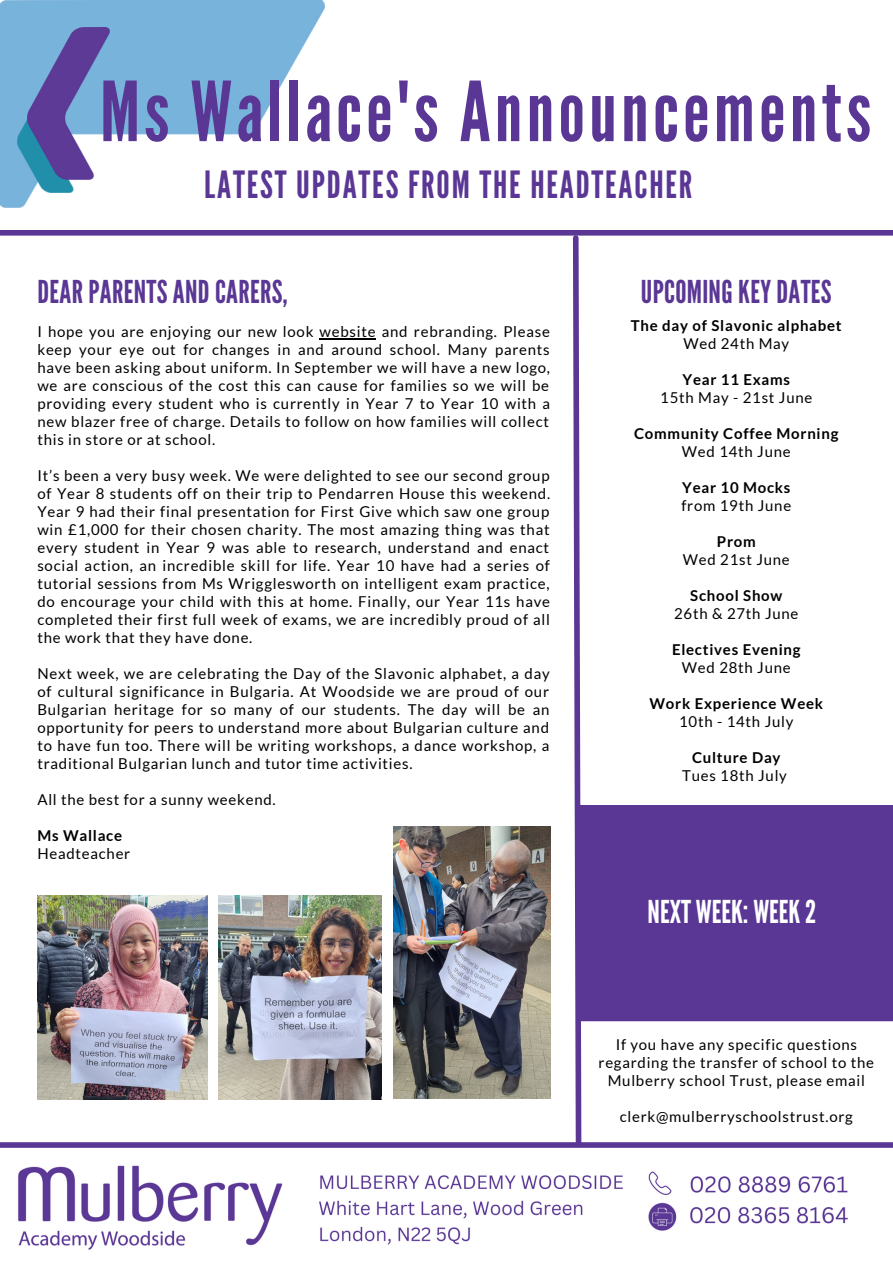
<style>
.page{position:relative;width:893px;height:1264px;background:#fff}
.page>*{position:absolute;margin:0;border:0;box-sizing:border-box;transform-origin:0 0}
.t1{font:82.5px "League Gothic";letter-spacing:.05em;color:#5a3795}
.t2{font:37.5px "League Gothic";letter-spacing:.05em;color:#5a3795}
.t3{font:31.5px "League Gothic";letter-spacing:.01em;color:#5a3795}
.t4{font:31.5px "League Gothic";color:#fff}
.t5{font:15px/18px "Lato";letter-spacing:.05em;color:#000;text-align:justify}
.t6{font:700 15px "Lato";letter-spacing:.05em;color:#000}
</style>
<div class="page">
<div style="left:0;top:230px;width:892px;height:6px;background:#5a3795"></div>
<svg style="left:570px;top:235px;width:14px;height:907px"></svg>
<div style="left:580px;top:1015px;width:312px;height:6px;background:#5a3795"></div>
<img style="left:18px;top:1165px;width:830px;height:85px">
<div style="left:0;top:1142px;width:892px;height:5px;background:#5a3795"></div>
<div style="left:577px;top:805px;width:315px;height:213px;background:#5a3795"></div>
<img style="left:0;top:0;width:325px;height:208px">
<img style="left:18px;top:65px;width:68px;height:127px">
<img style="left:28px;top:27px;width:82px;height:152px">
<img style="left:393px;top:826px;width:158px;height:272px">
<img style="left:37px;top:895px;width:170px;height:204px">
<img style="left:219px;top:895px;width:163px;height:204px">
<hr style="left:319px;top:338px;width:57px;height:1px;background:#000">
<p class="t1" style="left:100px;top:64px;width:772px">Ms Wallace's Announcements</p>
<p class="t2" style="left:204px;top:163px;width:489px">LATEST UPDATES FROM THE HEADTEACHER</p>
<p class="t3" style="left:38px;top:273px;width:251px">DEAR PARENTS AND CARERS,</p>
<p class="t5" style="left:37px;top:322px;width:514px">I hope you are enjoying our new look website and rebranding. Please keep your eye out for changes in and around school. Many parents have been asking about uniform. In September we will have a new logo, we are conscious of the cost this can cause for families so we will be providing every student who is currently in Year 7 to Year 10 with a new blazer free of charge. Details to follow on how families will collect this in store or at school.</p>
<p class="t5" style="left:37px;top:466px;width:514px">It’s been a very busy week. We were delighted to see our second group of Year 8 students off on their trip to Pendarren House this weekend.<br>Year 9 had their final presentation for First Give which saw one group win £1,000 for their chosen charity. The most amazing thing was that every student in Year 9 was able to research, understand and enact social action, an incredible skill for life. Year 10 have had a series of tutorial sessions from Ms Wrigglesworth on intelligent exam practice, do encourage your child with this at home. Finally, our Year 11s have completed their first full week of exams, we are incredibly proud of all the work that they have done.</p>
<p class="t5" style="left:37px;top:664px;width:514px">Next week, we are celebrating the Day of the Slavonic alphabet, a day of cultural significance in Bulgaria. At Woodside we are proud of our Bulgarian heritage for so many of our students. The day will be an opportunity for peers to understand more about Bulgarian culture and to have fun too. There will be writing workshops, a dance workshop, a traditional Bulgarian lunch and tutor time activities.</p>
<p class="t5" style="left:37px;top:790px;width:240px">All the best for a sunny weekend.</p>
<p class="t6" style="left:37px;top:826px;width:86px">Ms Wallace</p>
<p class="t5" style="left:37px;top:844px;width:94px">Headteacher</p>
<p class="t3" style="left:641px;top:273px;width:192px">UPCOMING KEY DATES</p>
<p class="t6" style="left:631px;top:316px;width:212px">The day of Slavonic alphabet</p>
<p class="t5" style="left:683px;top:334px;width:107px">Wed 24th May</p>
<p class="t6" style="left:682px;top:370px;width:109px">Year 11 Exams</p>
<p class="t5" style="left:660px;top:388px;width:153px">15th May - 21st June</p>
<p class="t6" style="left:634px;top:424px;width:206px">Community Coffee Morning</p>
<p class="t5" style="left:682px;top:442px;width:110px">Wed 14th June</p>
<p class="t6" style="left:682px;top:478px;width:110px">Year 10 Mocks</p>
<p class="t5" style="left:681px;top:496px;width:111px">from 19th June</p>
<p class="t6" style="left:716px;top:532px;width:40px">Prom</p>
<p class="t5" style="left:682px;top:550px;width:108px">Wed 21st June</p>
<p class="t6" style="left:690px;top:586px;width:94px">School Show</p>
<p class="t5" style="left:674px;top:604px;width:126px">26th &amp; 27th June</p>
<p class="t6" style="left:672px;top:640px;width:130px">Electives Evening</p>
<p class="t5" style="left:682px;top:658px;width:110px">Wed 28th June</p>
<p class="t6" style="left:649px;top:694px;width:175px">Work Experience Week</p>
<p class="t5" style="left:679px;top:712px;width:116px">10th - 14th July</p>
<p class="t6" style="left:692px;top:748px;width:90px">Culture Day</p>
<p class="t5" style="left:682px;top:766px;width:106px">Tues 18th July</p>
<p class="t4" style="left:647px;top:894px;width:170px">NEXT WEEK: WEEK2</p>
<p class="t5" style="left:598px;top:1035px;width:277px;text-align:center">If you have any specific questions regarding the transfer of school to the<br>Mulberry school Trust, please email</p>
<p class="t5" style="left:619px;top:1107px;width:235px">clerk@mulberryschoolstrust.org</p>
</div>
